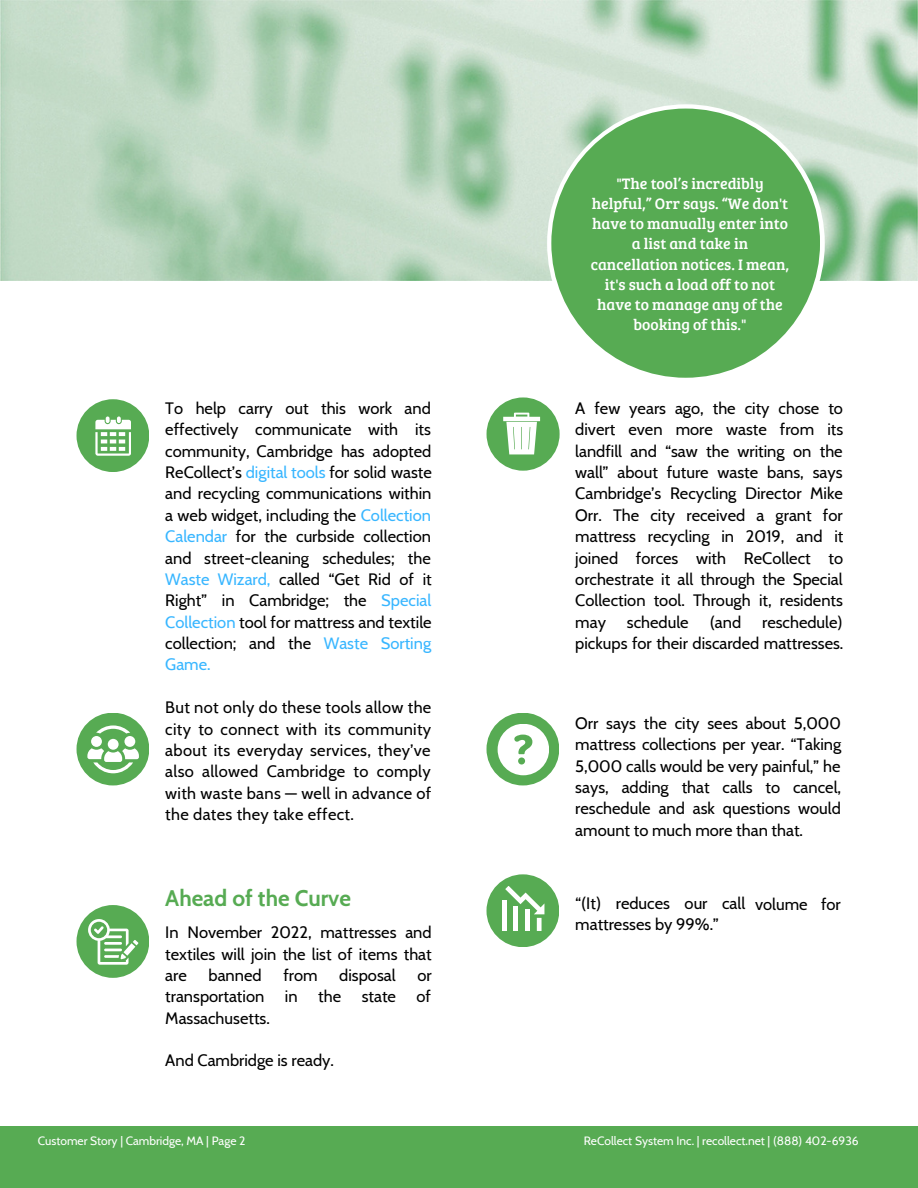
<style>
.page{position:relative;width:918px;height:1188px;background:#fff}
.page>*{position:absolute;margin:0;border:0;box-sizing:border-box;transform-origin:0 0}
.t1{font:700 22.5px "Cabin";color:#57ab53}
.t2{font:16.5px/21.3px "Cabin";color:#000;text-align:justify}
.t3{font:15.75px/20.2px "Bree Serif";color:#fff;text-align:center}
.t4{font:12px "Cabin";color:#fff}
.s1{color:#38b6ff}
</style>
<div class="page">
<img style="left:0;top:0;width:918px;height:280px">
<div style="left:77px;top:399px;width:72px;height:73px;background:#57ab53;border-radius:50%"></div>
<svg style="left:95px;top:416px;width:36px;height:40px"></svg>
<div style="left:77px;top:713px;width:72px;height:72px;background:#57ab53;border-radius:50%"></div>
<svg style="left:96px;top:725px;width:34px;height:9px"></svg>
<div style="left:91px;top:736px;width:11px;height:11px;background:#fff;border-radius:50%"></div>
<div style="left:124px;top:736px;width:11px;height:11px;background:#fff;border-radius:50%"></div>
<div style="left:108px;top:739px;width:11px;height:11px;background:#fff;border-radius:50%"></div>
<svg style="left:87px;top:748px;width:52px;height:25px"></svg>
<div style="left:77px;top:905px;width:72px;height:73px;background:#57ab53;border-radius:50%"></div>
<svg style="left:88px;top:919px;width:50px;height:46px"></svg>
<div style="left:0;top:1126px;width:918px;height:62px;background:#57ab53"></div>
<div style="left:487px;top:713px;width:72px;height:72px;background:#57ab53;border-radius:50%"></div>
<svg style="left:498px;top:724px;width:51px;height:51px"></svg>
<div style="left:487px;top:874px;width:72px;height:73px;background:#57ab53;border-radius:50%"></div>
<svg style="left:505px;top:886px;width:39px;height:28px"></svg>
<div style="left:537px;top:918px;width:5px;height:13px;background:#fff"></div>
<div style="left:525px;top:909px;width:5px;height:22px;background:#fff"></div>
<hr style="left:514px;top:906px;width:4px;height:25px;background:#fff">
<div style="left:502px;top:901px;width:5px;height:30px;background:#fff"></div>
<div style="left:547px;top:104px;width:278px;height:279px;background:#fff;border-radius:50%"></div>
<div style="left:551px;top:109px;width:269px;height:269px;background:#57ab53;border-radius:50%"></div>
<div style="left:487px;top:397px;width:73px;height:74px;background:#57ab53;border-radius:50%"></div>
<svg style="left:493px;top:401px;width:61px;height:64px"></svg>
<p class="t2" style="left:165px;top:397px;width:268px">To help carry out this work and effectively communicate with its community, Cambridge has adopted ReCollect’s <span class="s1">digital tools</span> for solid waste and recycling communications within a web widget, including the <span class="s1">Collection Calendar</span> for the curbside collection and street-cleaning schedules; the <span class="s1">Waste Wizard,</span> called “Get Rid of it Right” in Cambridge; the <span class="s1">Special Collection</span> tool for mattress and textile collection; and the <span class="s1">Waste Sorting Game.</span></p>
<p class="t2" style="left:165px;top:697px;width:268px">But not only do these tools allow the city to connect with its community about its everyday services, they’ve also allowed Cambridge to comply with waste bans — well in advance of the dates they take effect.</p>
<h1 class="t1" style="left:165px;top:885px;width:187px">Ahead of the Curve</h1>
<p class="t2" style="left:165px;top:922px;width:268px">In November 2022, mattresses and textiles will join the list of items that are</p>
<p class="t2" style="left:209px;top:964px;width:55px">banned</p>
<p class="t2" style="left:283px;top:964px;width:36px">from</p>
<p class="t2" style="left:339px;top:964px;width:58px">disposal</p>
<p class="t2" style="left:165px;top:964px;width:268px;text-indent:252px">or transportation in the state of Massachusetts.</p>
<p class="t2" style="left:165px;top:1050px;width:170px">And Cambridge is ready.</p>
<p class="t3" style="left:591px;top:172px;width:200px">"The tool’s incredibly helpful,” Orr says. “We don't have to manually enter into a list and take in cancellation notices. I mean, it's such a load off to not have to manage any of the booking of this."</p>
<p class="t2" style="left:575px;top:397px;width:270px">A few years ago, the city chose to divert even more waste from its landfill and “saw the writing on the wall” about future waste bans, says Cambridge’s Recycling Director Mike Orr. The city received a grant for mattress recycling in 2019, and it joined forces with ReCollect to orchestrate it all through the Special Collection tool. Through it, residents may</p>
<p class="t2" style="left:575px;top:611px;width:270px;text-align:right">reschedule)<br>pickups for their discarded mattresses.</p>
<p class="t2" style="left:627px;top:611px;width:63px">schedule</p>
<p class="t2" style="left:710px;top:611px;width:33px">(and</p>
<p class="t2" style="left:575px;top:712px;width:268px">Orr says the city sees about 5,000 mattress collections per year. “Taking 5,000 calls would be very painful,” he says, adding that calls to cancel, reschedule and ask questions would amount to much more than that.</p>
<p class="t2" style="left:575px;top:892px;width:172px">“(It) reduces our call mattresses by 99%.”</p>
<p class="t2" style="left:755px;top:893px;width:87px">volume for</p>
<p class="t4" style="left:38px;top:1134px;width:209px">Customer Story | Cambridge, MA | Page 2</p>
<p class="t4" style="left:584px;top:1134px;width:276px">ReCollect System Inc. | recollect.net | (888) 402-6936</p>
</div>
